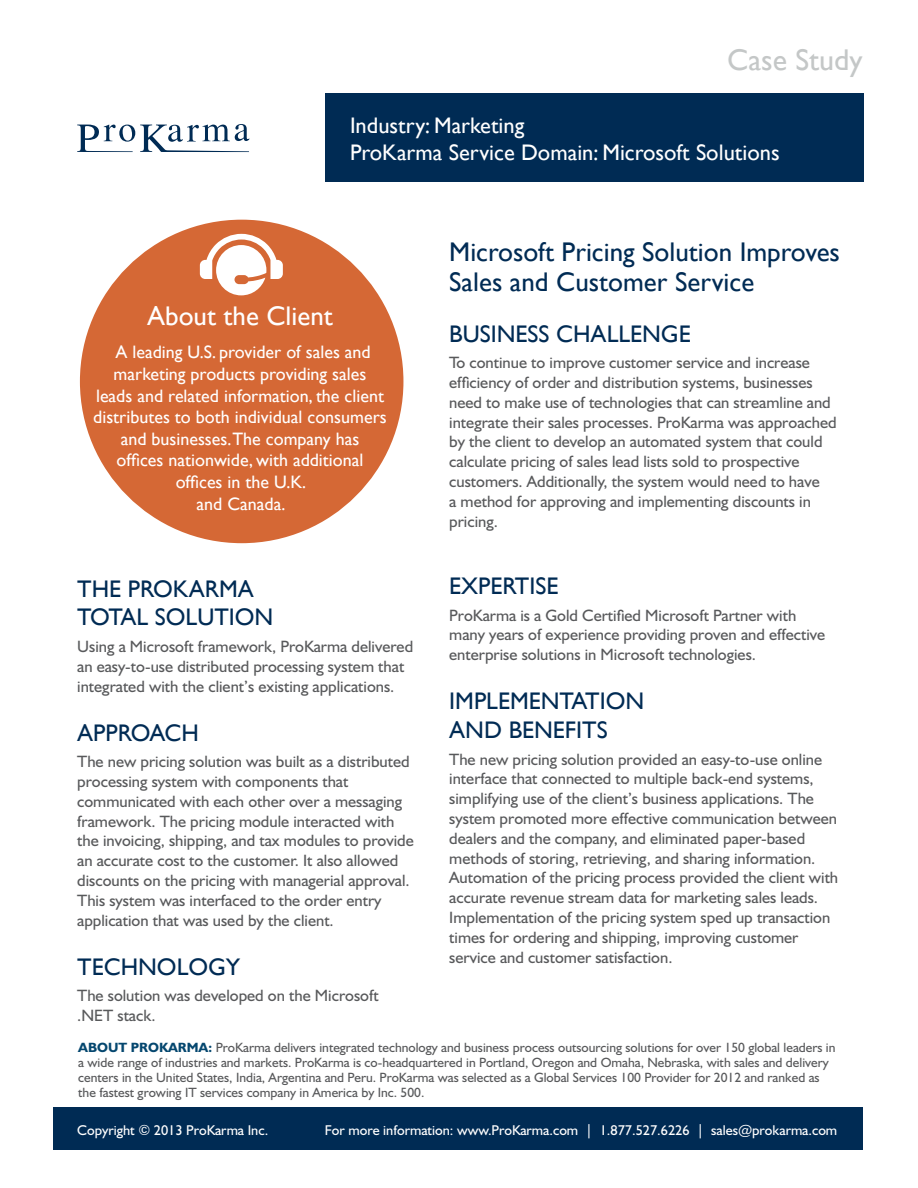
<style>
.page{position:relative;width:918px;height:1188px;background:#fff}
.page>*{position:absolute;margin:0;border:0;box-sizing:border-box;transform-origin:0 0}
.t1{font:30px "Gill Sans";color:#c4c7c7}
.t2{font:27px/30px "Gill Sans";color:#002b54}
.t3{font:27px "Gill Sans";color:#fff}
.t4{font:24px/28.8px "Gill Sans";color:#002b54}
.t5{font:22.5px/27px "Gill Sans";color:#fff}
.t6{font:18px/21.6px "Gill Sans";color:#fff;text-align:center}
.t7{font:16.5px/19.8px "Humanist 521 BT";color:#58595b}
.t8{font:14.25px "Humanist 521 BT";color:#fff}
.t9{font:13.5px/15px "Humanist 521 BT";color:#58595b}
.s1{font-weight:700;color:#05476f}
</style>
<div class="page">
<div style="left:53px;top:1107px;width:810px;height:43px;background:#002b54"></div>
<div style="left:80px;top:220px;width:323px;height:323px;background:#d56835;border-radius:50%"></div>
<div style="left:325px;top:93px;width:538px;height:89px;background:#002b54"></div>
<svg style="left:77px;top:124px;width:172px;height:28px"></svg>
<svg style="left:200px;top:234px;width:83px;height:61px"></svg>
<h1 class="t1" style="left:727px;top:43px;width:137px">Case Study</h1>
<h3 class="t5" style="left:350px;top:111px;width:431px">Industry: Marketing<br>ProKarma Service Domain: Microsoft Solutions</h3>
<h2 class="t3" style="left:147px;top:300px;width:187px">About the Client</h2>
<p class="t6" style="left:93px;top:341px;width:295px">A leading U.S. provider of sales and marketing products providing sales leads and related information, the client distributes to both individual consumers and businesses.The company has<br>offices nationwide, with additional offices in the U.K.<br>and Canada.</p>
<h3 class="t4" style="left:77px;top:574px;width:198px">The ProKarma<br>Total Soluti on</h3>
<p class="t7" style="left:77px;top:636px;width:338px">Using a Microsoft framework, ProKarma delivered an easy-to-use distributed processing system that integrated with the client’s existing applications.</p>
<h3 class="t4" style="left:77px;top:718px;width:123px">Approac h</h3>
<p class="t7" style="left:77px;top:751px;width:338px">The new pricing solution was built as a distributed processing system with components that communicated with each other over a messaging framework. The pricing module interacted with the invoicing, shipping, and tax modules to provide an accurate cost to the customer. It also allowed discounts on the pricing with managerial approval.<br>This system was interfaced to the order entry application that was used by the client.</p>
<h3 class="t4" style="left:77px;top:952px;width:165px">Technology</h3>
<p class="t7" style="left:77px;top:985px;width:303px">The solution was developed on the Microsoft .NET stack.</p>
<h2 class="t2" style="left:449px;top:237px;width:392px">Microsoft Pricing Solution Improves<br>Sales and Customer Service</h2>
<h3 class="t4" style="left:449px;top:319px;width:243px">Busi ness Challenge</h3>
<p class="t7" style="left:449px;top:352px;width:389px">To continue to improve customer service and increase efficiency of order and distribution systems, businesses need to make use of technologies that can streamline and integrate their sales processes. ProKarma was approached by the client to develop an automated system that could calculate pricing of sales lead lists sold to prospective customers. Additionally, the system would need to have<br>a method for approving and implementing discounts in pricing.</p>
<h3 class="t4" style="left:449px;top:571px;width:111px">Expertise</h3>
<p class="t7" style="left:449px;top:605px;width:378px">ProKarma is a Gold Certified Microsoft Partner with many years of experience providing proven and effective enterprise solutions in Microsoft technologies.</p>
<h3 class="t4" style="left:449px;top:686px;width:123px">Implementati</h3>
<h3 class="t4" style="left:606px;top:686px;width:40px">on</h3>
<h3 class="t4" style="left:449px;top:715px;width:138px">and Benefits</h3>
<p class="t7" style="left:449px;top:749px;width:390px">The new pricing solution provided an easy-to-use online interface that connected to multiple back-end systems, simplifying use of the client’s business applications. The system promoted more effective communication between dealers and the company, and eliminated paper-based methods of storing, retrieving, and sharing information.<br>Automation of the pricing process provided the client with accurate revenue stream data for marketing sales leads.<br>Implementation of the pricing system sped up transaction times for ordering and shipping, improving customer service and customer satisfaction.</p>
<p class="t9" style="left:78px;top:1040px;width:759px"><span class="s1">ABOUT PROKARMA:</span> ProKarma delivers integrated technology and business process outsourcing solutions for over 150 global leaders in a wide range of industries and markets. ProKarma is co-headquartered in Portland, Oregon and Omaha, Nebraska, with sales and delivery centers in the United States, India, Argentina and Peru. ProKarma was selected as a Global Services 100 Provider for 2012 and ranked as the fastest growing IT services company in America by Inc. 500.</p>
<p class="t8" style="left:77px;top:1122px;width:193px">Copyright © 2013 ProKarma Inc.</p>
<p class="t8" style="left:325px;top:1122px;width:514px">For more information: www.ProKarma.com | 1.877.527.6226 | sales@prokarma.com</p>
</div>
